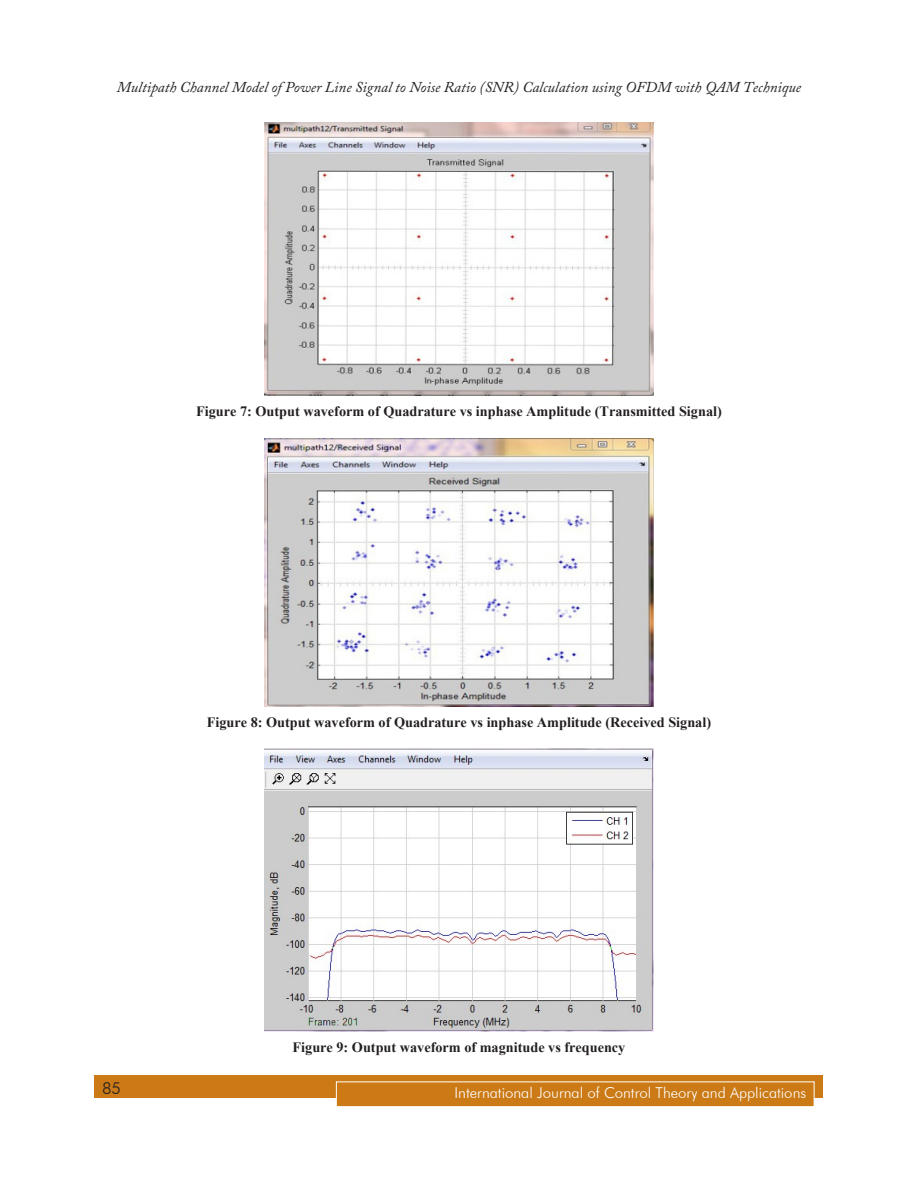
<style>
.page{position:relative;width:918px;height:1188px;background:#fff}
.page>*{position:absolute;margin:0;border:0;box-sizing:border-box;transform-origin:0 0}
.t1{font:300 16.5px "Futura BT";color:#231f20}
.t2{font:italic 15px "Adobe Caslon Pro";color:#231f20}
.t3{font:300 15px "Futura BT";color:#fff}
.t4{font:700 14.25px "Times New Roman";color:#231f20}
</style>
<div class="page">
<div style="left:94px;top:1076px;width:730px;height:22px;background:#cb7a16"></div>
<div style="left:336px;top:1082px;width:478px;height:25px;background:#cb7a16"></div>
<div style="left:336px;top:1082px;width:478px;height:25px;border:1px solid #fff"></div>
<img style="left:265px;top:122px;width:389px;height:273px">
<img style="left:265px;top:438px;width:388px;height:269px">
<img style="left:265px;top:748px;width:388px;height:283px">
<p class="t2" style="left:117px;top:78px;width:686px">Multipath Channel Model of Power Line Signal to Noise Ratio (SNR) Calculation using OFDM with QAM Technique</p>
<p class="t4" style="left:196px;top:402px;width:527px">Figure 7: Output waveform of Quadrature vs inphase Amplitude (Transmitted Signal)</p>
<p class="t4" style="left:207px;top:713px;width:506px">Figure 8: Output waveform of Quadrature vs inphase Amplitude (Received Signal)</p>
<p class="t4" style="left:293px;top:1037px;width:334px">Figure 9: Output waveform of magnitude vs frequency</p>
<p class="t1" style="left:102px;top:1078px;width:21px">85</p>
<p class="t3" style="left:455px;top:1084px;width:353px">International Journal of Control Theory and Applications</p>
</div>
